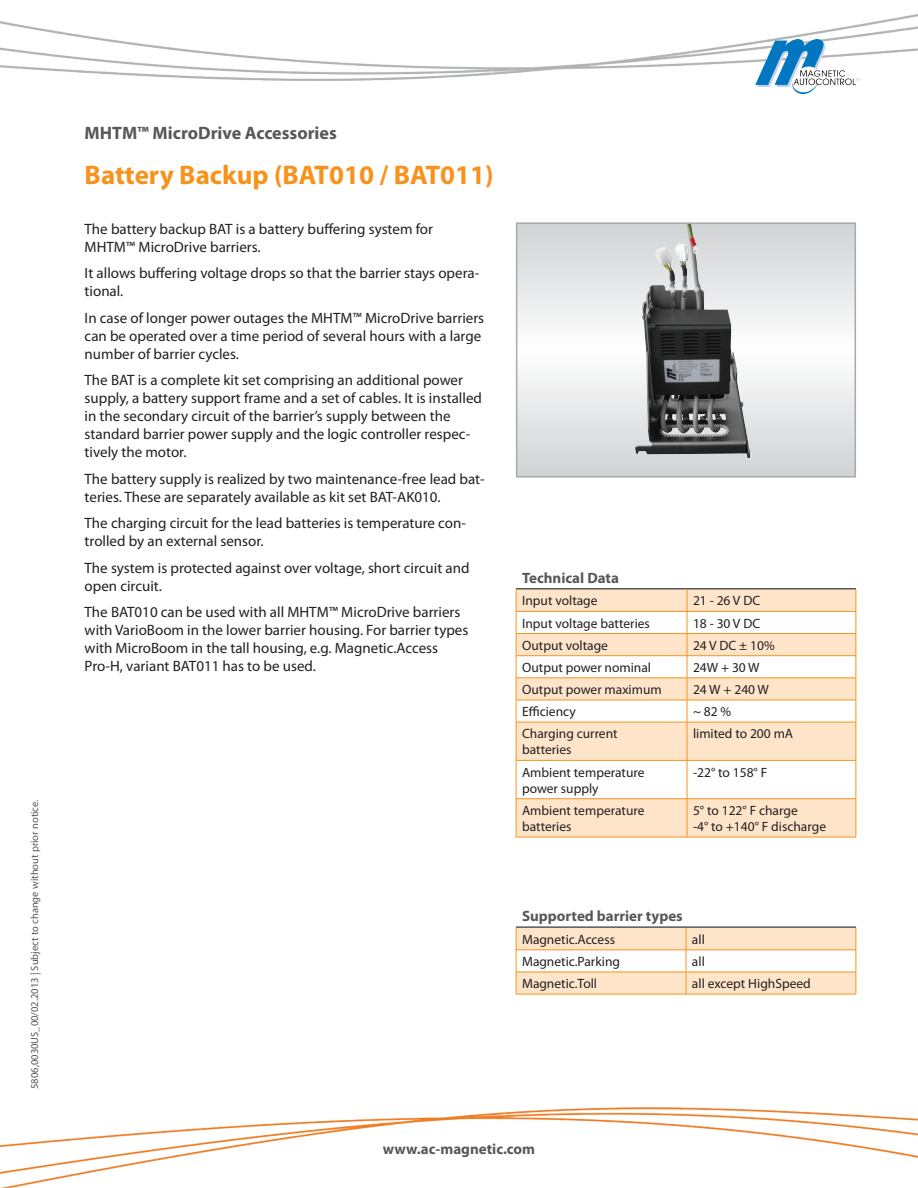
<style>
.page{position:relative;width:918px;height:1188px;background:#fff}
.page>*{position:absolute;margin:0;border:0;box-sizing:border-box;transform-origin:0 0}
.t1{font:700 27px "Myriad Pro";color:#f7931d}
.t2{font:700 18px "Myriad Pro";color:#57585a}
.t3{font:15px/18px "Myriad Pro";color:#231f20}
.t4{font:700 15px "Myriad Pro";color:#57585a}
.t5{font:13.5px/16.2px "Myriad Pro";color:#231f20}
.t6{font:10.5px "Myriad Pro";color:#57585a}
</style>
<div class="page">
<img style="left:0;top:14px;width:918px;height:66px">
<img style="left:755px;top:39px;width:105px;height:54px">
<img style="left:0;top:1107px;width:918px;height:81px">
<svg style="left:519px;top:225px;width:334px;height:250px"></svg>
<img style="left:635px;top:225px;width:115px;height:233px">
<div style="left:516px;top:222px;width:340px;height:256px;border:2px solid #a8a9ad"></div>
<svg style="left:517px;top:590px;width:339px;height:247px;fill:#fee5ca"></svg>
<hr style="left:687px;top:611px;width:169px;height:1px;background:#f7931d">
<hr style="left:687px;top:633px;width:169px;height:1px;background:#f7931d">
<hr style="left:687px;top:655px;width:169px;height:1px;background:#f7931d">
<hr style="left:687px;top:678px;width:169px;height:1px;background:#f7931d">
<hr style="left:687px;top:700px;width:169px;height:1px;background:#f7931d">
<svg style="left:856px;top:590px;width:1px;height:132px"></svg>
<hr style="left:687px;top:722px;width:169px;height:1px;background:#f7931d">
<hr style="left:856px;top:722px;width:1px;height:38px;background:#f7931d">
<hr style="left:687px;top:760px;width:169px;height:1px;background:#f7931d">
<hr style="left:856px;top:761px;width:1px;height:38px;background:#f7931d">
<hr style="left:687px;top:798px;width:169px;height:1px;background:#f7931d">
<hr style="left:856px;top:799px;width:1px;height:38px;background:#f7931d">
<hr style="left:687px;top:837px;width:169px;height:1px;background:#f7931d">
<hr style="left:516px;top:588px;width:171px;height:2px;background:#57585a">
<hr style="left:687px;top:588px;width:169px;height:2px;background:#57585a">
<hr style="left:516px;top:611px;width:171px;height:1px;background:#f7931d">
<hr style="left:516px;top:633px;width:171px;height:1px;background:#f7931d">
<hr style="left:516px;top:655px;width:171px;height:1px;background:#f7931d">
<hr style="left:516px;top:678px;width:171px;height:1px;background:#f7931d">
<hr style="left:516px;top:700px;width:171px;height:1px;background:#f7931d">
<svg style="left:516px;top:590px;width:1px;height:132px"></svg>
<svg style="left:687px;top:590px;width:1px;height:132px"></svg>
<hr style="left:516px;top:722px;width:171px;height:1px;background:#f7931d">
<hr style="left:516px;top:722px;width:1px;height:38px;background:#f7931d">
<hr style="left:687px;top:722px;width:1px;height:38px;background:#f7931d">
<hr style="left:516px;top:760px;width:171px;height:1px;background:#f7931d">
<hr style="left:516px;top:761px;width:1px;height:38px;background:#f7931d">
<hr style="left:687px;top:761px;width:1px;height:38px;background:#f7931d">
<hr style="left:516px;top:798px;width:171px;height:1px;background:#f7931d">
<hr style="left:516px;top:799px;width:1px;height:38px;background:#f7931d">
<hr style="left:687px;top:799px;width:1px;height:38px;background:#f7931d">
<hr style="left:516px;top:837px;width:171px;height:1px;background:#f7931d">
<hr style="left:686px;top:994px;width:170px;height:1px;background:#f7931d">
<hr style="left:516px;top:926px;width:170px;height:2px;background:#57585a">
<hr style="left:686px;top:926px;width:170px;height:2px;background:#57585a">
<svg style="left:516px;top:927px;width:341px;height:67px"></svg>
<hr style="left:516px;top:994px;width:170px;height:1px;background:#f7931d">
<p class="t6" style="left:28px;top:1089px;width:291px;rotate:-90deg">5806,0030US_00/02.2013 | Subject to change without prior notice.</p>
<p class="t2" style="left:85px;top:121px;width:254px">MHTM™ MicroDrive Accessories</p>
<h1 class="t1" style="left:85px;top:158px;width:411px">Battery Backup (BAT010 / BAT011)</h1>
<p class="t3" style="left:85px;top:219px;width:350px">The battery backup BAT is a battery buffering system for<br>MHTM™ MicroDrive barriers.</p>
<p class="t3" style="left:85px;top:264px;width:396px">It allows buffering voltage drops so that the barrier stays opera&shy;tional.</p>
<p class="t3" style="left:85px;top:308px;width:401px">In case of longer power outages the MHTM™ MicroDrive barriers can be operated over a time period of several hours with a large number of barrier cycles.</p>
<p class="t3" style="left:85px;top:371px;width:399px">The BAT is a complete kit set comprising an additional power supply, a battery support frame and a set of cables. It is installed in the secondary circuit of the barrier’s supply between the standard barrier power supply and the logic controller respec&shy;tively the motor.</p>
<p class="t3" style="left:85px;top:469px;width:402px">The battery supply is realized by two maintenance-free lead bat&shy;teries. These are separately available as kit set BAT-AK010.</p>
<p class="t3" style="left:85px;top:514px;width:383px">The charging circuit for the lead batteries is temperature con&shy;trolled by an external sensor.</p>
<p class="t3" style="left:85px;top:558px;width:386px">The system is protected against over voltage, short circuit and open circuit.</p>
<p class="t3" style="left:85px;top:603px;width:385px">The BAT010 can be used with all MHTM™ MicroDrive barriers with VarioBoom in the lower barrier housing. For barrier types with MicroBoom in the tall housing, e.g. Magnetic.Access Pro-H, variant BAT011 has to be used.</p>
<p class="t4" style="left:522px;top:568px;width:98px">Technical Data</p>
<p class="t5" style="left:522px;top:593px;width:77px">Input voltage</p>
<p class="t5" style="left:693px;top:593px;width:69px">21 - 26 V DC</p>
<p class="t5" style="left:522px;top:615px;width:129px">Input voltage batteries</p>
<p class="t5" style="left:693px;top:615px;width:69px">18 - 30 V DC</p>
<p class="t5" style="left:522px;top:637px;width:87px">Output voltage</p>
<p class="t5" style="left:693px;top:637px;width:83px">24 V DC ± 10%</p>
<p class="t5" style="left:522px;top:659px;width:131px">Output power nominal</p>
<p class="t5" style="left:693px;top:659px;width:68px">24W + 30 W</p>
<p class="t5" style="left:522px;top:681px;width:141px">Output power maximum</p>
<p class="t5" style="left:693px;top:681px;width:77px">24 W + 240 W</p>
<p class="t5" style="left:522px;top:703px;width:55px">Efficiency</p>
<p class="t5" style="left:693px;top:703px;width:40px">~ 82 %</p>
<p class="t5" style="left:522px;top:725px;width:97px">Charging current batteries</p>
<p class="t5" style="left:693px;top:725px;width:102px">limited to 200 mA</p>
<p class="t5" style="left:522px;top:764px;width:124px">Ambient temperature power supply</p>
<p class="t5" style="left:693px;top:764px;width:76px">-22° to 158° F</p>
<p class="t5" style="left:522px;top:802px;width:124px">Ambient temperature batteries</p>
<p class="t5" style="left:693px;top:802px;width:135px">5° to 122° F charge<br>-4° to +140° F discharge</p>
<p class="t4" style="left:522px;top:906px;width:162px">Supported barrier types</p>
<p class="t5" style="left:522px;top:931px;width:94px">Magnetic.Access</p>
<p class="t5" style="left:692px;top:931px;width:14px">all</p>
<p class="t5" style="left:522px;top:953px;width:100px">Magnetic.Parking</p>
<p class="t5" style="left:692px;top:953px;width:14px">all</p>
<p class="t5" style="left:522px;top:975px;width:77px">Magnetic.Toll</p>
<p class="t5" style="left:692px;top:975px;width:120px">all except HighSpeed</p>
<p class="t4" style="left:383px;top:1139px;width:154px">www.ac-magnetic.com</p>
</div>
